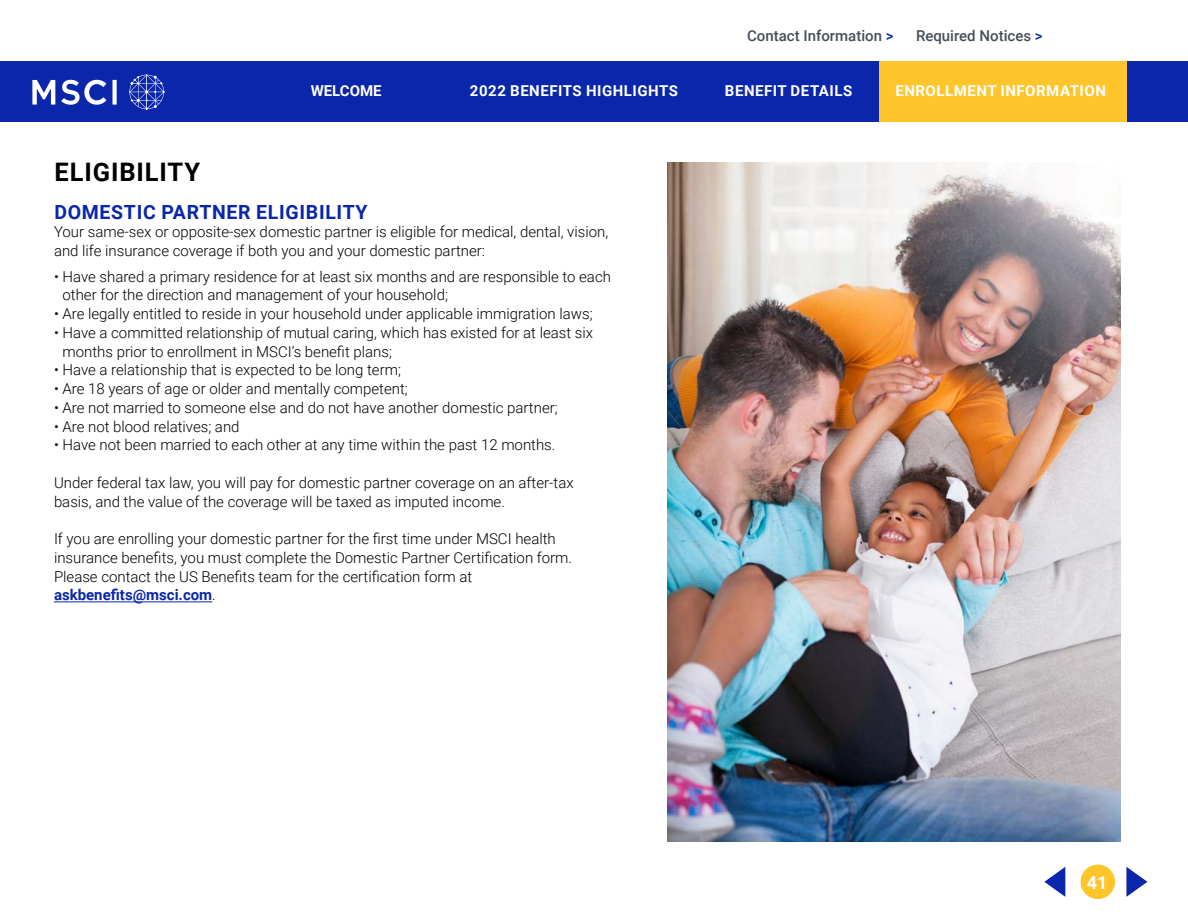
<style>
.page{position:relative;width:1188px;height:918px;background:#fff}
.page>*{position:absolute;margin:0;border:0;box-sizing:border-box;transform-origin:0 0}
.t1{font:700 25.5px "Roboto";letter-spacing:.035em;color:#000}
.t2{font:700 19.5px "Roboto";letter-spacing:.035em;color:#0a26aa}
.t3{font:700 18px "Roboto";color:#fff}
.t4{font:300 15px/18.8px "Roboto";color:#000}
.t5{font:700 15px "Roboto";letter-spacing:.035em;color:#fff}
.t6{font:500 15px "Roboto";color:#454f58}
.t7{font:700 15px "Roboto";color:#fff}
.s1{color:#0a26aa}
.s2{font-weight:700;color:#0a26aa}
</style>
<div class="page">
<div style="left:0;top:61px;width:1188px;height:61px;background:#0a26aa"></div>
<svg style="left:32px;top:80px;width:23px;height:25px"></svg>
<svg style="left:113px;top:80px;width:4px;height:25px"></svg>
<svg style="left:61px;top:80px;width:45px;height:25px"></svg>
<svg style="left:129px;top:75px;width:36px;height:35px"></svg>
<div style="left:879px;top:61px;width:247px;height:61px;background:#ffc52b"></div>
<div style="left:1081px;top:865px;width:34px;height:34px;background:#ffc52b;border-radius:50%"></div>
<svg style="left:1126px;top:867px;width:21px;height:30px"></svg>
<svg style="left:1044px;top:867px;width:21px;height:30px"></svg>
<hr style="left:54px;top:602px;width:158px;height:1px;background:#0a26aa">
<img style="left:667px;top:162px;width:453px;height:679px">
<p class="t6" style="left:747px;top:25px;width:148px">Contact Information <span class="s1">&gt;</span></p>
<p class="t6" style="left:916px;top:25px;width:128px">Required Notices <span class="s1">&gt;</span></p>
<p class="t7" style="left:311px;top:81px;width:72px">WELCOME</p>
<p class="t5" style="left:470px;top:81px;width:210px">2022 BENEFITS HIGHLIGHTS</p>
<p class="t5" style="left:895px;top:81px;width:212px">ENROLLMENT INFORMATION</p>
<p class="t5" style="left:725px;top:81px;width:129px">BENEFIT DETAILS</p>
<h1 class="t1" style="left:54px;top:154px;width:147px">ELIGIBILITY</h1>
<h2 class="t2" style="left:54px;top:198px;width:315px">DOMESTIC PARTNER ELIGIBILITY</h2>
<p class="t4" style="left:54px;top:222px;width:556px">Your same-sex or opposite-sex domestic partner is eligible for medical, dental, vision, and life insurance coverage if both you and your domestic partner:</p>
<p class="t4" style="left:62px;top:266px;width:550px;text-indent:-8px">• Have shared a primary residence for at least six months and are responsible to each other for the direction and management of your household;</p>
<p class="t4" style="left:54px;top:304px;width:540px">• Are legally entitled to reside in your household under applicable immigration laws;</p>
<p class="t4" style="left:62px;top:323px;width:532px;text-indent:-8px">• Have a committed relationship of mutual caring, which has existed for at least six months prior to enrollment in MSCI’s benefit plans;</p>
<p class="t4" style="left:54px;top:360px;width:349px">• Have a relationship that is expected to be long term;</p>
<p class="t4" style="left:54px;top:379px;width:355px">• Are 18 years of age or older and mentally competent;</p>
<p class="t4" style="left:54px;top:398px;width:505px">• Are not married to someone else and do not have another domestic partner;</p>
<p class="t4" style="left:54px;top:416px;width:187px">• Are not blood relatives; and</p>
<p class="t4" style="left:54px;top:435px;width:503px">• Have not been married to each other at any time within the past 12 months.</p>
<p class="t4" style="left:54px;top:473px;width:521px">Under federal tax law, you will pay for domestic partner coverage on an after-tax basis, and the value of the coverage will be taxed as imputed income.</p>
<p class="t4" style="left:54px;top:529px;width:520px">If you are enrolling your domestic partner for the first time under MSCI health insurance benefits, you must complete the Domestic Partner Certification form.<br>Please contact the US Benefits team for the certification form at <span class="s2">askbenefits@msci.com</span>.</p>
<p class="t3" style="left:1087px;top:870px;width:22px">41</p>
</div>
